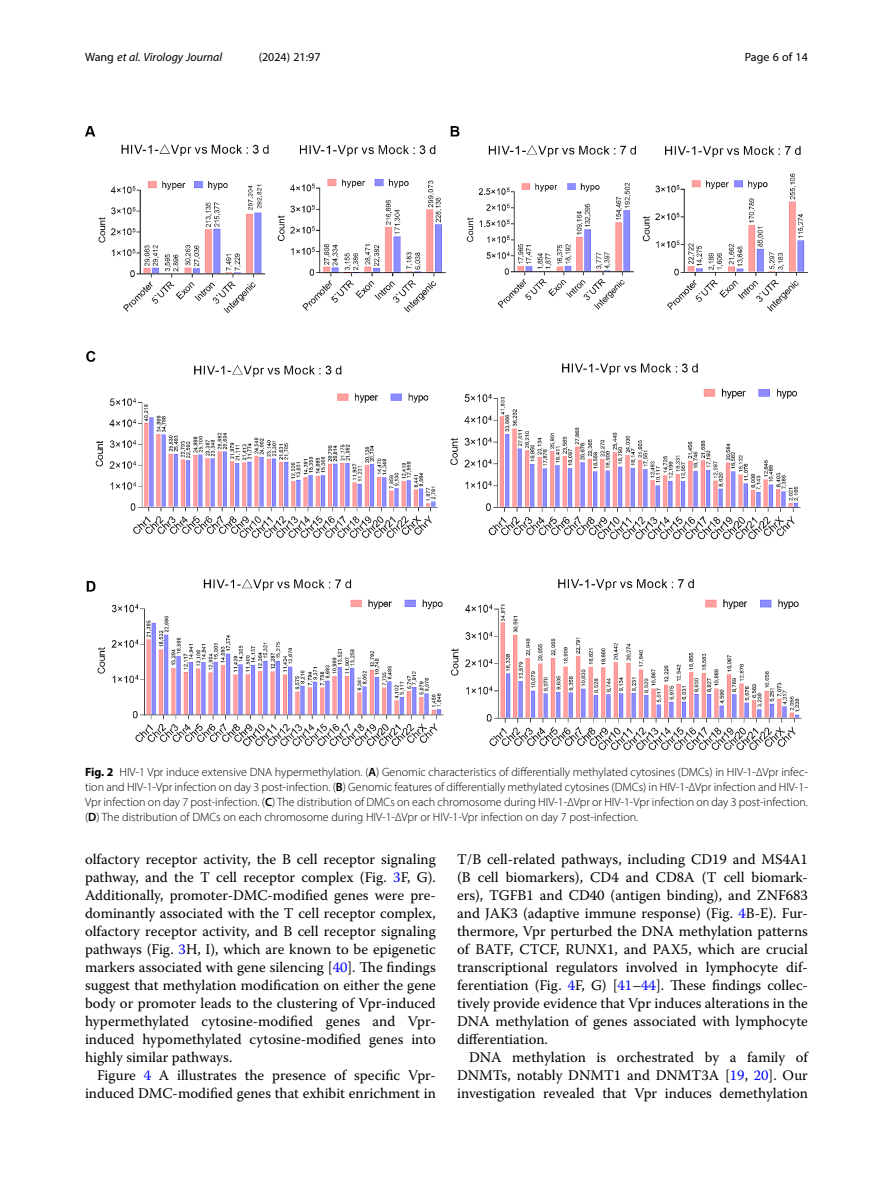
<style>
.page{position:relative;width:893px;height:1191px;background:#fff}
.page>*{position:absolute;margin:0;border:0;box-sizing:border-box;transform-origin:0 0}
.Body_Text_Indent{font:14.7px/18px "Warnock Pro";color:#000;text-align:justify}
.Figure_Caption{font:300 12px/15px "Myriad Pro";color:#000;text-align:justify}
.t1{font:italic 12px "Myriad Pro";color:#000}
.t2{font:12px "Myriad Pro";color:#000}
.s1{font-style:normal}
.s2{font-weight:700}
.s3{font-weight:600}
.s4{color:#00f}
</style>
<div class="page">
<img style="left:85px;top:126px;width:723px;height:623px">
<p class="t1" style="left:85px;top:50px;width:139px"><span class="s1">Wang</span> et al. Virology Journal</p>
<p class="t2" style="left:259px;top:50px;width:63px">(2024) 21:97</p>
<p class="t2" style="left:745px;top:50px;width:65px">Page 6 of 14</p>
<p class="Figure_Caption" style="left:85px;top:765px;width:724px"><span class="s2">Fig. 2</span> HIV-1 Vpr induce extensive DNA hypermethylation. (<span class="s3">A</span>) Genomic characteristics of differentially methylated cytosines (DMCs) in HIV-1-∆Vpr infec&shy;tion and HIV-1-Vpr infection on day 3 post-infection. (<span class="s3">B</span>) Genomic features of differentially methylated cytosines (DMCs) in HIV-1-∆Vpr infection and HIV-1- Vpr infection on day 7 post-infection. (<span class="s3">C</span>) The distribution of DMCs on each chromosome during HIV-1-∆Vpr or HIV-1-Vpr infection on day 3 post-infection. (<span class="s3">D</span>) The distribution of DMCs on each chromosome during HIV-1-∆Vpr or HIV-1-Vpr infection on day 7 post-infection.</p>
<p class="Body_Text_Indent" style="left:85px;top:850px;width:352px">olfactory receptor activity, the B cell receptor signaling pathway, and the T cell receptor complex (Fig. <span class="s4">3</span>F, G).<br>Additionally, promoter-DMC-modified genes were pre&shy;dominantly associated with the T cell receptor complex, olfactory receptor activity, and B cell receptor signaling pathways (Fig. <span class="s4">3</span>H, I), which are known to be epigenetic markers associated with gene silencing [<span class="s4">40</span>]. The findings suggest that methylation modification on either the gene body or promoter leads to the clustering of Vpr-induced hypermethylated cytosine-modified genes and Vpr&shy;induced hypomethylated cytosine-modified genes into highly similar pathways.</p>
<p class="Body_Text_Indent" style="left:85px;top:1066px;width:352px;text-align:right">Figure <span class="s4">4</span> A illustrates the presence of specific Vpr&shy;induced DMC-modified genes that exhibit enrichment in</p>
<p class="Body_Text_Indent" style="left:457px;top:850px;width:352px">T/B cell-related pathways, including CD19 and MS4A1 (B cell biomarkers), CD4 and CD8A (T cell biomark&shy;ers), TGFB1 and CD40 (antigen binding), and ZNF683 and JAK3 (adaptive immune response) (Fig. <span class="s4">4</span>B-E). Fur&shy;thermore, Vpr perturbed the DNA methylation patterns of BATF, CTCF, RUNX1, and PAX5, which are crucial transcriptional regulators involved in lymphocyte dif&shy;ferentiation (Fig. <span class="s4">4</span>F, G) [<span class="s4">41</span>–<span class="s4">44</span>]. These findings collec&shy;tively provide evidence that Vpr induces alterations in the DNA methylation of genes associated with lymphocyte differentiation.</p>
<p class="Body_Text_Indent" style="left:457px;top:1048px;width:352px;text-indent:12px">DNA methylation is orchestrated by a family of DNMTs, notably DNMT1 and DNMT3A [<span class="s4">19</span>, <span class="s4">20</span>]. Our investigation revealed that Vpr induces demethylation</p>
</div>
